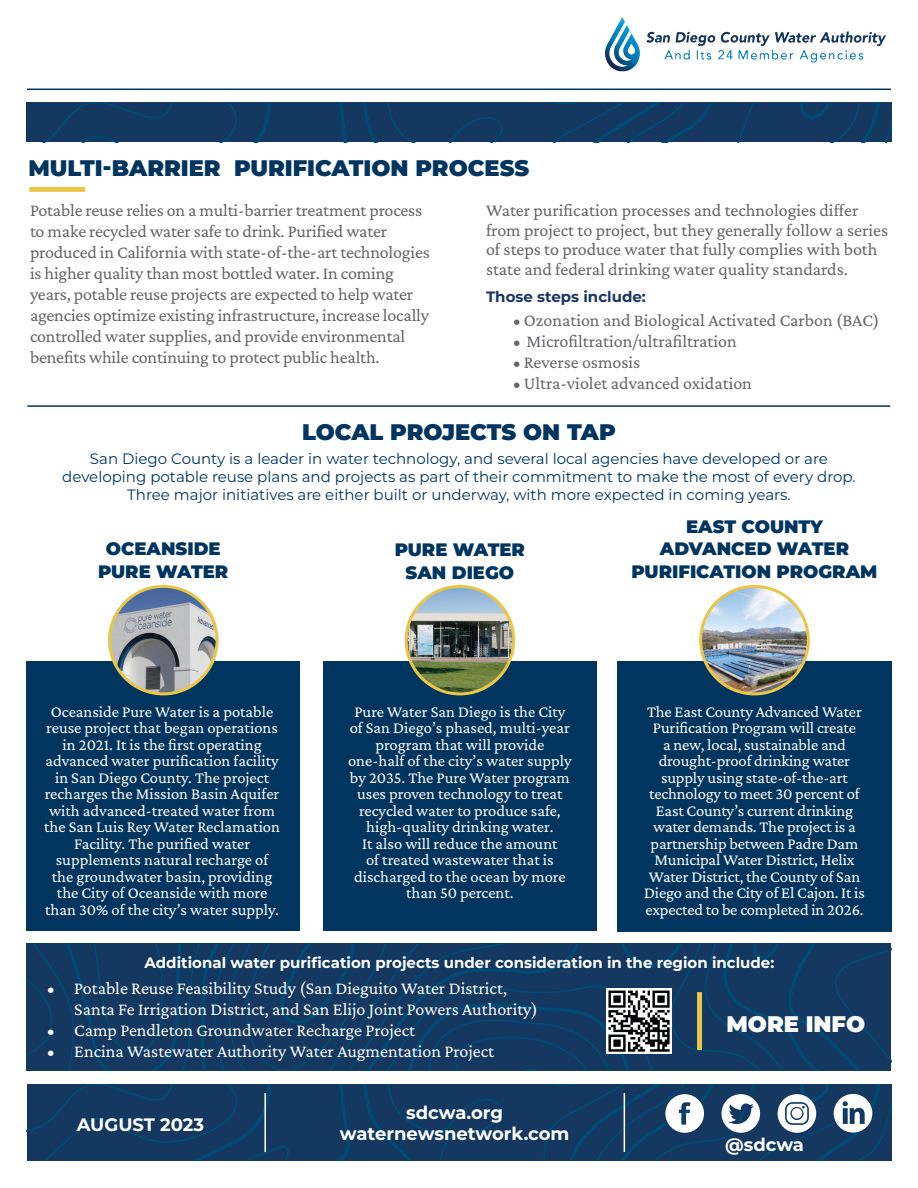
<style>
.page{position:relative;width:918px;height:1188px;background:#fff}
.page>*{position:absolute;margin:0;border:0;box-sizing:border-box;transform-origin:0 0}
.Section_Header{font:900 22.5px "Montserrat";color:#003560}
.Section_Header-2{font:900 22.5px "Montserrat";color:#fff}
.Body{font:18px/21px "Crimson Pro";letter-spacing:-.01em;color:#636466}
.t1{font:18px/21px "Crimson Pro";color:#fff}
.Section_Header-3{font:18px "Crimson Pro";color:#636567}
.Section_Header-4{font:900 18px/22.5px "Montserrat";color:#003560;text-align:center}
.Department_Name{font:700 18px "Montserrat";color:#fff}
.Body-2{font:16.5px/16.5px "Crimson Pro";color:#fff;text-align:center}
.Body-3{font:15px/18px "Montserrat";color:#003560;text-align:center}
.Section_Header-5{font:700 15px "Montserrat";color:#fff}
.Body-4{font:700 15px "Montserrat";color:#1b3664}
</style>
<div class="page">
<img style="left:605px;top:17px;width:281px;height:55px">
<hr style="left:27px;top:89px;width:864px;height:1px;background:#003560">
<svg style="left:27px;top:102px;width:864px;height:40px;background:#123961"></svg>
<div style="left:29px;top:187px;width:56px;height:5px;background:#e9c647"></div>
<div style="left:323px;top:661px;width:274px;height:270px;background:#003560"></div>
<img style="left:406px;top:588px;width:108px;height:106px">
<div style="left:405px;top:585px;width:110px;height:110px;border:3px solid #e9c647;border-radius:50%"></div>
<div style="left:617px;top:661px;width:275px;height:270px;background:#003560"></div>
<img style="left:701px;top:586px;width:107px;height:108px;border-radius:54px">
<div style="left:699px;top:585px;width:111px;height:110px;border:3px solid #e9c647;border-radius:50%"></div>
<div style="left:27px;top:661px;width:273px;height:270px;background:#003560"></div>
<img style="left:109px;top:586px;width:108px;height:108px;border-radius:54px">
<div style="left:108px;top:585px;width:111px;height:110px;border:3px solid #e9c647;border-radius:50%"></div>
<svg style="left:27px;top:1084px;width:865px;height:77px;background:#1f446a"></svg>
<div style="left:792px;top:1108px;width:10px;height:11px;background:#fff;border-radius:50%"></div>
<hr style="left:624px;top:1093px;width:1px;height:59px;background:#fff">
<hr style="left:264px;top:1093px;width:2px;height:59px;background:#fff">
<svg style="left:26px;top:943px;width:865px;height:128px;background:#113961"></svg>
<div style="left:697px;top:992px;width:5px;height:58px;background:#e9c647"></div>
<img style="left:606px;top:988px;width:66px;height:66px">
<hr style="left:27px;top:405px;width:863px;height:2px;background:#003560">
<p class="Section_Header" style="left:28px;top:153px;width:502px">MULTI-BARRIER PURIFICATION PROCESS</p>
<p class="Body" style="left:30px;top:199px;width:401px">Potable reuse relies on a multi-barrier treatment process to make recycled water safe to drink. Purified water produced in California with state-of-the-art technologies is higher quality than most bottled water. In coming years, potable reuse projects are expected to help water agencies optimize existing infrastructure, increase locally controlled water supplies, and provide environmental benefits while continuing to protect public health.</p>
<p class="Body" style="left:486px;top:200px;width:404px;line-height:19.5px">Water purification processes and technologies differ from project to project, but they generally follow a series of steps to produce water that fully complies with both state and federal drinking water quality standards.</p>
<p class="Body-4" style="left:486px;top:286px;width:161px">Those steps include:</p>
<p class="Section_Header-3" style="left:513px;top:308px;width:368px">• Ozonation and Biological Activated Carbon (BAC)</p>
<p class="Section_Header-3" style="left:513px;top:329px;width:225px">• Microfiltration/ultrafiltration</p>
<p class="Section_Header-3" style="left:513px;top:350px;width:129px">• Reverse osmosis</p>
<p class="Section_Header-3" style="left:513px;top:371px;width:240px">• Ultra-violet advanced oxidation</p>
<p class="Section_Header" style="left:302px;top:417px;width:315px">LOCAL PROJECTS ON TAP</p>
<p class="Body-3" style="left:62px;top:449px;width:795px">San Diego County is a leader in water technology, and several local agencies have developed or are developing potable reuse plans and projects as part of their commitment to make the most of every drop.<br>Three major initiatives are either built or underway, with more expected in coming years.</p>
<p class="Section_Header-4" style="left:106px;top:537px;width:116px">OCEANSIDE</p>
<p class="Section_Header-4" style="left:98px;top:559px;width:132px">PURE WATER</p>
<p class="Body-2" style="left:44px;top:703px;width:237px">Oceanside Pure Water is a potable reuse project that began operations in 2021. It is the first operating advanced water purification facility in San Diego County. The project recharges the Mission Basin Aquifer with advanced-treated water from the San Luis Rey Water Reclamation Facility. The purified water supplements natural recharge of the groundwater basin, providing the City of Oceanside with more than 30% of the city’s water supply.</p>
<p class="Section_Header-4" style="left:395px;top:538px;width:132px">PURE WATER</p>
<p class="Section_Header-4" style="left:406px;top:561px;width:110px">SAN DIEGO</p>
<p class="Body-2" style="left:348px;top:703px;width:225px">Pure Water San Diego is the City of San Diego’s phased, multi-year program that will provide one-half of the city’s water supply by 2035. The Pure Water program uses proven technology to treat recycled water to produce safe, high-quality drinking water.<br>It also will reduce the amount<br>of treated wastewater that is discharged to the ocean by more than 50 percent.</p>
<p class="Section_Header-4" style="left:632px;top:514px;width:247px">EAST COUNTY<br>ADVANCED WATER<br>PURIFICATION PROGRAM</p>
<p class="Body-2" style="left:644px;top:703px;width:222px">The East County Advanced Water<br>Purification Program will create<br>a new, local, sustainable and drought-proof drinking water supply using state-of-the-art technology to meet 30 percent of<br>East County’s current drinking water demands. The project is a partnership between Padre Dam<br>Municipal Water District, Helix<br>Water District, the County of San<br>Diego and the City of El Cajon. It is expected to be completed in 2026.</p>
<p class="Section_Header-5" style="left:144px;top:953px;width:631px">Additional water purification projects under consideration in the region include:</p>
<p class="t1" style="left:74px;top:977px;width:465px;text-indent:-27px">• Potable Reuse Feasibility Study (San Dieguito Water District,<br>Santa Fe Irrigation District, and San Elijo Joint Powers Authority)</p>
<p class="t1" style="left:47px;top:1019px;width:370px">• Camp Pendleton Groundwater Recharge Project</p>
<p class="t1" style="left:47px;top:1040px;width:449px">• Encina Wastewater Authority Water Augmentation Project</p>
<p class="Section_Header-2" style="left:727px;top:1009px;width:140px">MORE INFO</p>
<p class="Department_Name" style="left:77px;top:1113px;width:129px">AUGUST 2023</p>
<p class="Department_Name" style="left:406px;top:1100px;width:98px">sdcwa.org</p>
<p class="Department_Name" style="left:340px;top:1122px;width:231px">waternewsnetwork.com</p>
<p class="Department_Name" style="left:725px;top:1133px;width:80px">@sdcwa</p>
</div>
